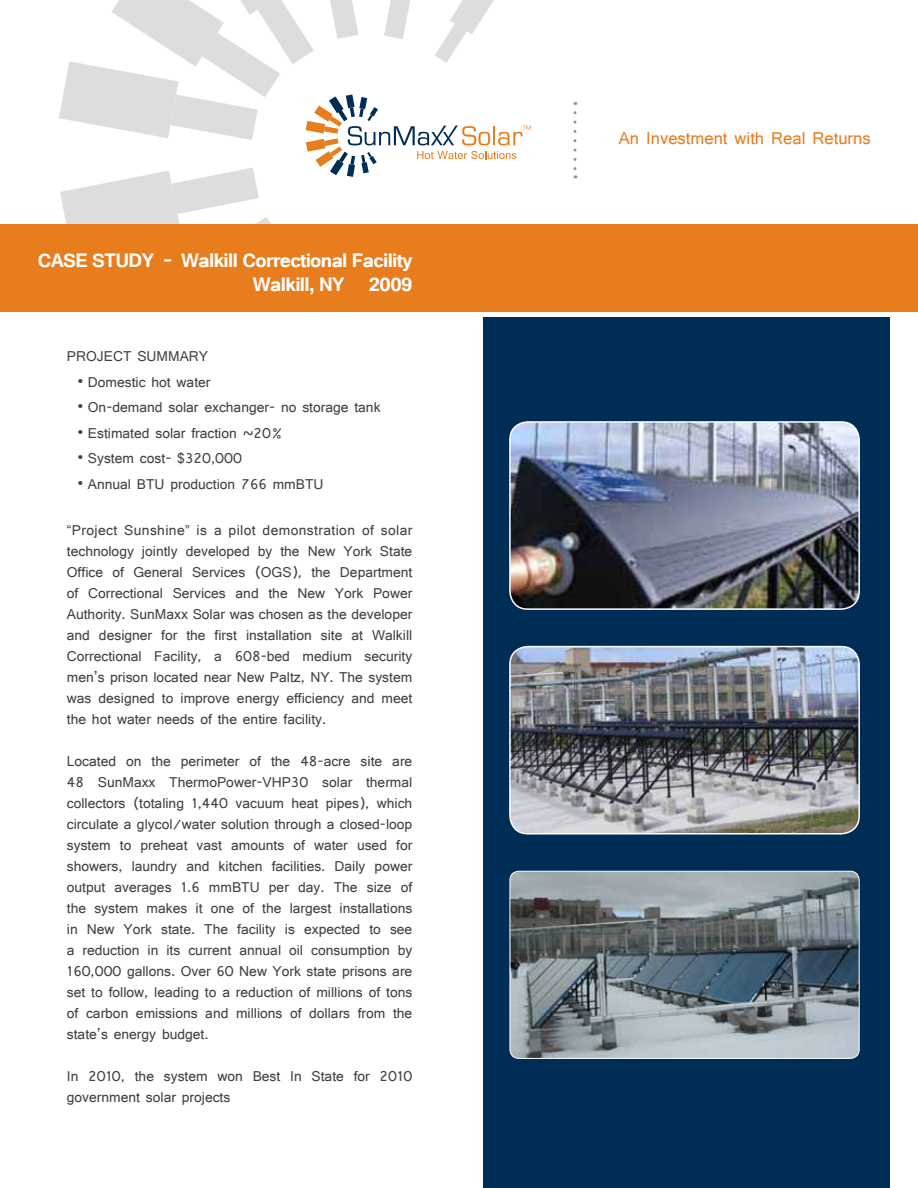
<style>
.page{position:relative;width:918px;height:1188px;background:#fff}
.page>*{position:absolute;margin:0;border:0;box-sizing:border-box;transform-origin:0 0}
.t1{font:700 24px/24px "Tunga";letter-spacing:-.025em;color:#fff;text-align:right}
.t2{font:18px "Shruti";color:#e87d1e}
.t3{font:15px/21px "Shruti";color:#414042;text-align:justify}
.s1{font-family:"Shruti";font-size:27px}
</style>
<div class="page">
<div style="left:0;top:225px;width:918px;height:87px;background:#e87d1e"></div>
<div style="left:484px;top:318px;width:406px;height:870px;background:#002d56"></div>
<svg style="left:59px;top:0;width:472px;height:225px"></svg>
<svg style="left:573px;top:113px;width:3px;height:65px"></svg>
<img style="left:510px;top:422px;width:349px;height:187px">
<div style="left:509px;top:421px;width:351px;height:189px;border:2px solid #fff;border-radius:18px"></div>
<img style="left:510px;top:647px;width:349px;height:185px">
<div style="left:509px;top:646px;width:351px;height:189px;border:2px solid #fff;border-radius:18px"></div>
<img style="left:510px;top:871px;width:349px;height:187px">
<div style="left:510px;top:871px;width:350px;height:188px;border:1px solid #fff;border-radius:9px"></div>
<h1 class="t1" style="left:38px;top:247px;width:376px">case study <span class="s1">-</span> Walkill Correctional Facility<br>Walkill, NY 2009</h1>
<p class="t3" style="left:67px;top:346px;width:143px">Project Summary</p>
<p class="t3" style="left:77px;top:371px;width:135px">• Domestic hot water</p>
<p class="t3" style="left:77px;top:397px;width:305px">• On-demand solar exchanger- no storage tank</p>
<p class="t3" style="left:77px;top:422px;width:207px">• Estimated solar fraction ~20%</p>
<p class="t3" style="left:77px;top:448px;width:166px">• System cost- $320,000</p>
<p class="t3" style="left:77px;top:473px;width:238px">• Annual BTU production 766 mmBTU</p>
<p class="t3" style="left:67px;top:520px;width:347px">“Project Sunshine” is a pilot demonstration of solar technology jointly developed by the New York State Office of General Services (OGS), the Department of Correctional Services and the New York Power Authority. SunMaxx Solar was chosen as the developer and designer for the first installation site at Walkill Correctional Facility, a 608-bed medium security men’s prison located near New Paltz, NY. The system was designed to improve energy efficiency and meet the hot water needs of the entire facility.</p>
<p class="t3" style="left:67px;top:751px;width:347px">Located on the perimeter of the 48-acre site are 48 SunMaxx ThermoPower-VHP30 solar thermal collectors (totaling 1,440 vacuum heat pipes), which circulate a glycol/water solution through a closed-loop system to preheat vast amounts of water used for showers, laundry and kitchen facilities. Daily power output averages 1.6 mmBTU</p>
<p class="t3" style="left:67px;top:877px;width:347px;text-indent:202px">per day. The size of the system makes it one of the largest installations in New York state. The facility is expected to see a reduction in its current annual oil consumption by 160,000 gallons. Over 60 New York state prisons are set to follow, leading to a reduction of millions of tons of carbon emissions and millions of dollars from the state’s energy budget.</p>
<p class="t3" style="left:67px;top:1066px;width:347px">In 2010, the system won Best In State for 2010 government solar projects</p>
<p class="t2" style="left:619px;top:127px;width:253px">An Investment with Real Returns</p>
</div>
